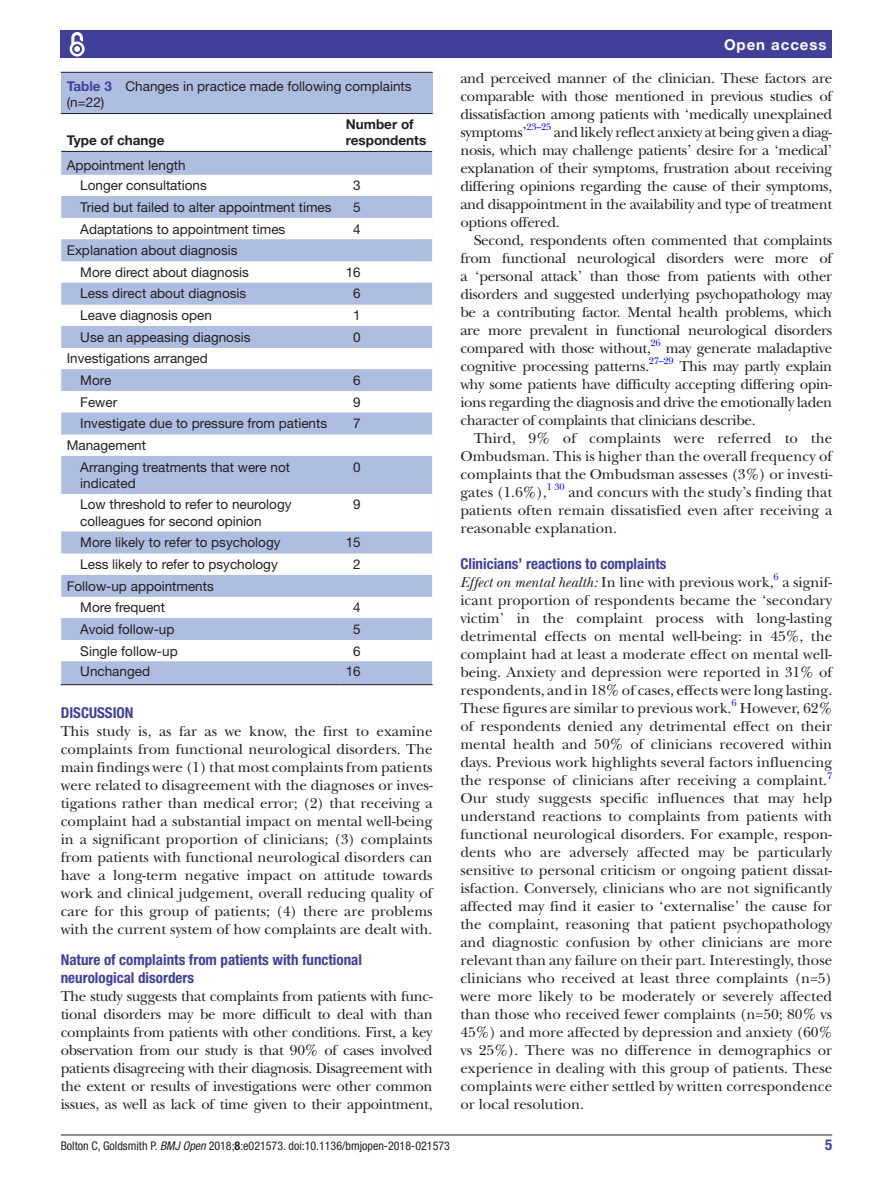
<style>
.page{position:relative;width:893px;height:1191px;background:#fff}
.page>*{position:absolute;margin:0;border:0;box-sizing:border-box;transform-origin:0 0}
.t1{font:15px/18px "New Baskerville";color:#231f20;text-align:justify}
.t2{font:700 condensed 15px/18px "Helvetica Neue LT Std";color:#414099}
.t3{font:15px "New Baskerville";letter-spacing:-.025em;color:#231f20}
.t4{font:15px "New Baskerville";letter-spacing:-.02em;color:#231f20}
.t5{font:700 15px "Helvetica Neue LT Std";letter-spacing:.065em;color:#fff}
.t6{font:13.5px/21.6px "Helvetica Neue LT Std";color:#231f20}
.t7{font:700 13.5px/16.2px "Helvetica Neue LT Std";color:#231f20}
.t8{font:condensed 12px "Helvetica Neue LT Std";color:#231f20}
.t9{font:9.9px "New Baskerville";color:#00f}
.s1{font-weight:700;color:#414099}
.s2{font-style:italic}
.s3{font-weight:700}
</style>
<div class="page">
<hr style="left:61px;top:1134px;width:771px;height:1px;background:#231f20">
<div style="left:61px;top:31px;width:771px;height:27px;background:#414099"></div>
<svg style="left:69px;top:32px;width:16px;height:25px"></svg>
<div style="left:61px;top:73px;width:372px;height:612px;background:#afbde1"></div>
<hr style="left:61px;top:72px;width:372px;height:1px;background:#231f20">
<div style="left:61px;top:114px;width:371px;height:37px;background:#fff"></div>
<svg style="left:61px;top:152px;width:371px;height:532px"></svg>
<hr style="left:61px;top:113px;width:279px;height:1px;background:#231f20">
<hr style="left:61px;top:151px;width:279px;height:1px;background:#231f20">
<hr style="left:340px;top:113px;width:93px;height:1px;background:#231f20">
<hr style="left:340px;top:151px;width:92px;height:1px;background:#231f20">
<hr style="left:61px;top:684px;width:279px;height:1px;background:#231f20">
<hr style="left:340px;top:684px;width:93px;height:1px;background:#231f20">
<hr style="left:432px;top:114px;width:1px;height:37px;background:#fff">
<svg style="left:432px;top:151px;width:1px;height:305px"></svg>
<hr style="left:432px;top:456px;width:1px;height:38px;background:#fff">
<hr style="left:432px;top:494px;width:1px;height:37px;background:#fff">
<svg style="left:432px;top:531px;width:1px;height:153px"></svg>
<p class="t6" style="left:67px;top:77px;width:346px;line-height:16.5px"><span class="s1">Table 3</span> Changes in practice made following complaints (n=22)</p>
<p class="t7" style="left:67px;top:132px;width:99px">Type of change</p>
<p class="t7" style="left:346px;top:116px;width:82px">Number of respondents</p>
<p class="t6" style="left:80px;top:155px;width:128px;line-height:20.1px;text-indent:-14px">Appointment length<br>Longer consultations</p>
<p class="t6" style="left:353px;top:174px;width:9px">3</p>
<p class="t6" style="left:80px;top:196px;width:253px">Tried but failed to alter appointment times</p>
<p class="t6" style="left:353px;top:196px;width:9px">5</p>
<p class="t6" style="left:80px;top:218px;width:207px">Adaptations to appointment times</p>
<p class="t6" style="left:353px;top:218px;width:9px">4</p>
<p class="t6" style="left:80px;top:239px;width:170px;text-indent:-14px">Explanation about diagnosis<br>More direct about diagnosis</p>
<p class="t6" style="left:346px;top:261px;width:17px">16</p>
<p class="t6" style="left:80px;top:283px;width:168px">Less direct about diagnosis</p>
<p class="t6" style="left:353px;top:283px;width:9px">6</p>
<p class="t6" style="left:80px;top:304px;width:133px">Leave diagnosis open</p>
<p class="t6" style="left:353px;top:304px;width:9px">1</p>
<p class="t6" style="left:80px;top:326px;width:172px">Use an appeasing diagnosis</p>
<p class="t6" style="left:353px;top:326px;width:9px">0</p>
<p class="t6" style="left:80px;top:347px;width:129px;text-indent:-14px">Investigations arranged<br>More</p>
<p class="t6" style="left:353px;top:369px;width:9px">6</p>
<p class="t6" style="left:80px;top:391px;width:38px">Fewer</p>
<p class="t6" style="left:353px;top:391px;width:9px">9</p>
<p class="t6" style="left:80px;top:412px;width:248px">Investigate due to pressure from patients</p>
<p class="t6" style="left:353px;top:412px;width:9px">7</p>
<p class="t6" style="left:80px;top:434px;width:211px;text-indent:-14px">Management<br>Arranging treatments that were not</p>
<p class="t6" style="left:80px;top:472px;width:57px">indicated</p>
<p class="t6" style="left:353px;top:456px;width:9px">0</p>
<p class="t6" style="left:80px;top:496px;width:213px;line-height:16.2px">Low threshold to refer to neurology colleagues for second opinion</p>
<p class="t6" style="left:353px;top:494px;width:9px">9</p>
<p class="t6" style="left:80px;top:531px;width:202px">More likely to refer to psychology</p>
<p class="t6" style="left:346px;top:531px;width:17px">15</p>
<p class="t6" style="left:80px;top:553px;width:199px">Less likely to refer to psychology</p>
<p class="t6" style="left:353px;top:553px;width:9px">2</p>
<p class="t6" style="left:80px;top:575px;width:135px;text-indent:-14px">Follow-up appointments<br>More frequent</p>
<p class="t6" style="left:353px;top:596px;width:9px">4</p>
<p class="t6" style="left:80px;top:618px;width:96px">Avoid follow-up</p>
<p class="t6" style="left:353px;top:618px;width:9px">5</p>
<p class="t6" style="left:80px;top:640px;width:99px">Single follow-up</p>
<p class="t6" style="left:353px;top:640px;width:9px">6</p>
<p class="t6" style="left:80px;top:660px;width:71px">Unchanged</p>
<p class="t6" style="left:346px;top:660px;width:17px">16</p>
<p class="t2" style="left:61px;top:703px;width:74px">Discussion</p>
<p class="t1" style="left:61px;top:722px;width:373px">This study is, as far as we know, the first to examine complaints from functional neurological disorders. The main findings were (1) that most complaints from patients were related to disagreement with the diagnoses or inves&shy;tigations rather than medical error; (2) that receiving a complaint had a substantial impact on mental well-being in a significant proportion of clinicians; (3) complaints from patients with functional neurological disorders can have a long-term negative impact on attitude towards work and clinical judgement, overall reducing quality of care for this group of patients; (4) there are problems with the current system of how complaints are dealt with.</p>
<p class="t2" style="left:61px;top:950px;width:303px">Nature of complaints from patients with functional neurological disorders</p>
<p class="t1" style="left:61px;top:987px;width:373px">The study suggests that complaints from patients with func&shy;tional disorders may be more difficult to deal with than complaints from patients with other conditions. First, a key observation from our study is that 90% of cases involved patients disagreeing with their diagnosis. Disagreement with the extent or results of investigations were other common issues, as well as lack of time given to their appointment,</p>
<p class="t5" style="left:724px;top:35px;width:104px">Open access</p>
<p class="t1" style="left:460px;top:69px;width:373px">and perceived manner of the clinician. These factors are comparable with those mentioned in previous studies of dissatisfaction among patients with ‘medically unexplained symptoms’<sup>23–25</sup> and likely reflect anxiety at being given a diag&shy;nosis, which may challenge patients’ desire for a ‘medical’ explanation of their symptoms, frustration about receiving differing opinions regarding the cause of their symptoms, and disappointment in the availability and type of treatment options offered.</p>
<p class="t1" style="left:460px;top:231px;width:373px;text-indent:14px">Second, respondents often commented that complaints from functional neurological disorders were more of a ‘personal attack’ than those from patients with other disorders and suggested underlying psychopathology may be a contributing factor. Mental health problems, which are more prevalent in functional neurological disorders compared with those without,</p>
<p class="t9" style="left:651px;top:337px;width:12px">26</p>
<p class="t4" style="left:666px;top:339px;width:168px">may generate maladaptive</p>
<p class="t9" style="left:649px;top:355px;width:26px">27–29</p>
<p class="t1" style="left:460px;top:357px;width:373px;text-indent:219px">This may partly explain why some patients have difficulty accepting differing opin&shy;ions regarding the diagnosis and drive the emotionally laden character of complaints that clinicians describe.</p>
<p class="t1" style="left:460px;top:429px;width:373px;text-indent:14px">Third, 9% of complaints were referred to the Ombudsman. This is higher than the overall frequency of complaints that the Ombudsman assesses (3%) or investi&shy;gates (1.6%),<sup>1</sup> <sup>30</sup> and concurs with the study’s finding that patients often remain dissatisfied even after receiving a reasonable explanation.</p>
<p class="t2" style="left:460px;top:554px;width:208px">Clinicians’ reactions to complaints</p>
<p class="t1" style="left:460px;top:573px;width:315px"><span class="s2">Effect on mental health:</span> In line with previous work,</p>
<p class="t9" style="left:774px;top:571px;width:7px">6</p>
<p class="t3" style="left:460px;top:357px;width:190px">cognitive processing patterns.</p>
<p class="t1" style="left:460px;top:573px;width:373px;text-indent:322px">a signif&shy;icant proportion of respondents became the ‘secondary victim’ in the complaint process with long-lasting detrimental effects on mental well-being: in 45%, the complaint had at least a moderate effect on mental well&shy;being. Anxiety and depression were reported in 31% of respondents, and in 18% of cases, effects were long lasting.<br>These figures are similar to previous work.</p>
<p class="t9" style="left:731px;top:697px;width:7px">6</p>
<p class="t1" style="left:460px;top:699px;width:373px;text-indent:279px">However, 62% of respondents denied any detrimental effect on their mental health and 50% of clinicians recovered within days. Previous work highlights several factors influencing the response of clinicians after receiving a complaint.</p>
<p class="t9" style="left:827px;top:769px;width:7px">7</p>
<p class="t1" style="left:460px;top:789px;width:373px">Our study suggests specific influences that may help understand reactions to complaints from patients with functional neurological disorders. For example, respon&shy;dents who are adversely affected may be particularly sensitive to personal criticism or ongoing patient dissat&shy;isfaction. Conversely, clinicians who are not significantly affected may find it easier to ‘externalise’ the cause for the complaint, reasoning that patient psychopathology and diagnostic confusion by other clinicians are more relevant than any failure on their part. Interestingly, those clinicians who received at least three complaints (n=5) were more likely to be moderately or severely affected than those who received fewer complaints (n=50; 80% vs 45%) and more affected by depression and anxiety (60% vs 25%). There was no difference in demographics or experience in dealing with this group of patients. These complaints were either settled by written correspondence or local resolution.</p>
<p class="t8" style="left:61px;top:1138px;width:391px">Bolton C, Goldsmith P. <span class="s2">BMJ Open</span> 2018;<span class="s3">8</span>:e021573. doi:10.1136/bmjopen-2018-021573</p>
<p class="t2" style="left:825px;top:1135px;width:9px">5</p>
</div>
